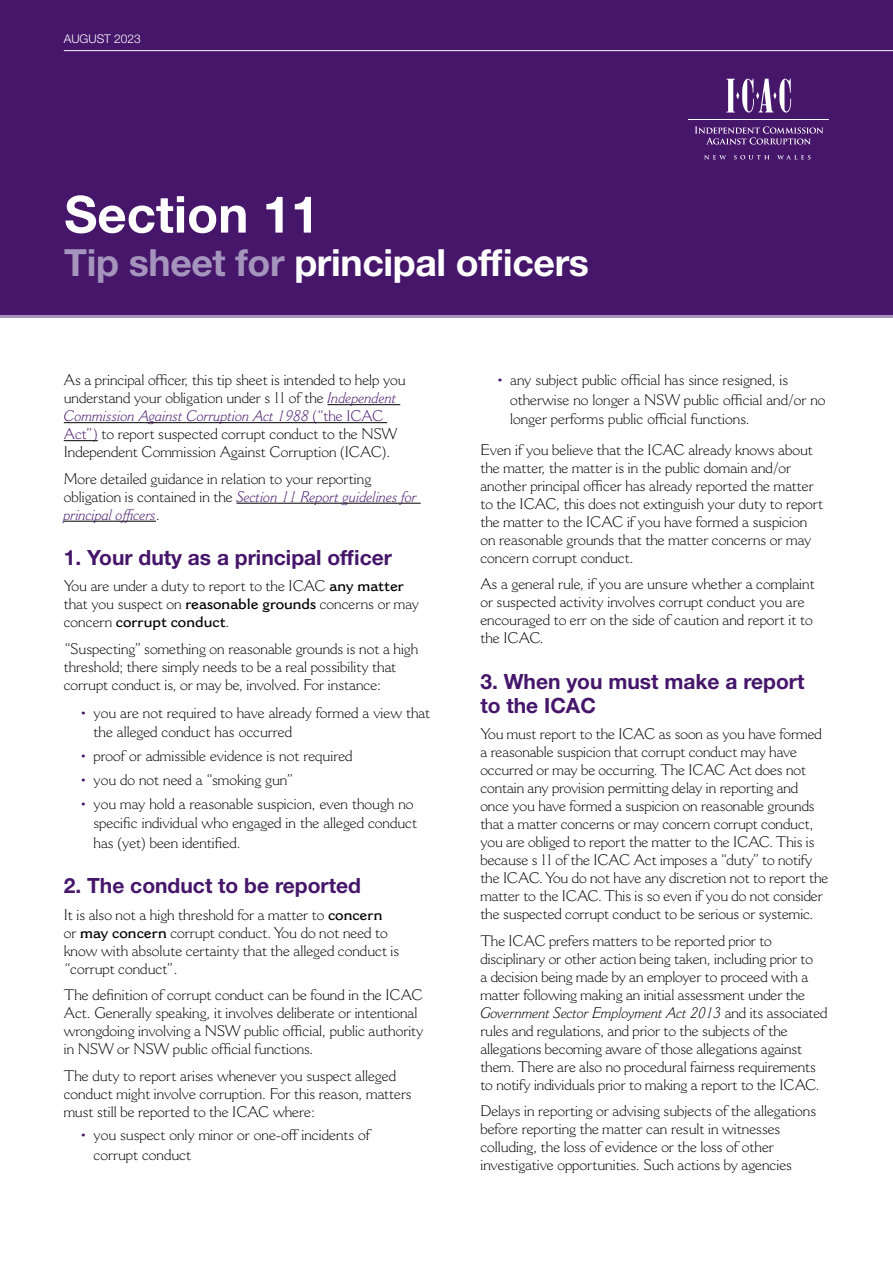
<style>
.page{position:relative;width:893px;height:1263px;background:#fff}
.page>*{position:absolute;margin:0;border:0;box-sizing:border-box;transform-origin:0 0}
.t1{font:700 51px "Helvetica Neue LT Std";color:#fff}
.t2{font:700 37.5px "Helvetica Neue LT Std";letter-spacing:-.01em;color:#fff}
.t3{font:700 21px/24px "Helvetica Neue LT Std";color:#46166b}
.t4{font:300 15px/18px "Cantoria MT Std";color:#000}
.t5{font:300 12px "Helvetica Neue LT Std";color:#fff}
.s1{color:#a595bc}
.s2{font-style:italic;color:#46166b}
.s3{color:#46166b}
.s4{font-weight:600}
.s5{font-weight:600;color:#46166b}
.s6{font-style:italic}
</style>
<div class="page">
<div style="left:0;top:0;width:893px;height:315px;background:#46166b"></div>
<svg style="left:695px;top:126px;width:128px;height:19px;background:#674086"></svg>
<svg style="left:704px;top:155px;width:22px;height:5px"></svg>
<svg style="left:734px;top:155px;width:35px;height:5px"></svg>
<svg style="left:777px;top:155px;width:33px;height:5px"></svg>
<svg style="left:726px;top:79px;width:65px;height:34px"></svg>
<hr style="left:689px;top:119px;width:140px;height:1px;background:#fff">
<hr style="left:64px;top:50px;width:829px;height:1px;background:#fff">
<hr style="left:327px;top:404px;width:73px;height:1px;background:#000">
<hr style="left:64px;top:422px;width:323px;height:1px;background:#000">
<hr style="left:64px;top:440px;width:34px;height:1px;background:#000">
<hr style="left:236px;top:503px;width:185px;height:1px;background:#000">
<hr style="left:64px;top:521px;width:92px;height:1px;background:#000">
<hr style="left:0;top:315px;width:893px;height:2px;background:#a595bc">
<p class="t5" style="left:64px;top:31px;width:79px">AUGUST 2023</p>
<h1 class="t1" style="left:64px;top:183px;width:257px">Section 11</h1>
<h2 class="t2" style="left:64px;top:240px;width:526px"><span class="s1">Tip sheet for</span> principal officers</h2>
<p class="t4" style="left:64px;top:371px;width:343px">As a principal officer, this tip sheet is intended to help you understand your obligation under s 11 of the <span class="s2">Independent Commission Against Corruption Act 1988</span> <span class="s3">(“the ICAC Act”)</span> to report suspected corrupt conduct to the NSW Independent Commission Against Corruption (ICAC).</p>
<p class="t4" style="left:64px;top:469px;width:355px">More detailed guidance in relation to your reporting obligation is contained in the <span class="s2">Section 11 Report guidelines for principal officers</span>.</p>
<h3 class="t3" style="left:64px;top:545px;width:330px">1. Your duty as a principal officer</h3>
<p class="t4" style="left:64px;top:577px;width:357px">You are under a duty to report to the ICAC <span class="s4">any matter </span>that you suspect on <span class="s4">reasonable grounds</span> concerns or may concern <span class="s4">corrupt conduct</span>.</p>
<p class="t4" style="left:64px;top:640px;width:356px">“Suspecting” something on reasonable grounds is not a high threshold; there simply needs to be a real possibility that corrupt conduct is, or may be, involved. For instance:</p>
<p class="t4" style="left:94px;top:703px;width:338px;line-height:19.5px;text-indent:-13px"><span class="s5">•</span> you are not required to have already formed a view that the alleged conduct has occurred</p>
<p class="t4" style="left:81px;top:747px;width:273px"><span class="s5">•</span> proof or admissible evidence is not required</p>
<p class="t4" style="left:81px;top:771px;width:215px"><span class="s5">•</span> you do not need a “smoking gun”</p>
<p class="t4" style="left:94px;top:794px;width:325px;line-height:19.5px;text-indent:-13px"><span class="s5">•</span> you may hold a reasonable suspicion, even though no specific individual who engaged in the alleged conduct has (yet) been identified.</p>
<h3 class="t3" style="left:64px;top:873px;width:299px">2. The conduct to be reported</h3>
<p class="t4" style="left:64px;top:905px;width:337px">It is also not a high threshold for a matter to <span class="s4">concern<br></span>or <span class="s4">may concern</span> corrupt conduct. You do not need to know with absolute certainty that the alleged conduct is “corrupt conduct”.</p>
<p class="t4" style="left:64px;top:986px;width:361px">The definition of corrupt conduct can be found in the ICAC Act. Generally speaking, it involves deliberate or intentional wrongdoing involving a NSW public official, public authority in NSW or NSW public official functions.</p>
<p class="t4" style="left:64px;top:1066px;width:349px">The duty to report arises whenever you suspect alleged conduct might involve corruption. For this reason, matters must still be reported to the ICAC where:</p>
<p class="t4" style="left:94px;top:1125px;width:278px;line-height:19.5px;text-indent:-13px"><span class="s5">•</span> you suspect only minor or one-off incidents of corrupt conduct</p>
<p class="t4" style="left:510px;top:370px;width:317px;line-height:19.5px;text-indent:-13px"><span class="s5">•</span> any subject public official has since resigned, is otherwise no longer a NSW public official and/or no longer performs public official functions.</p>
<p class="t4" style="left:480px;top:441px;width:344px">Even if you believe that the ICAC already knows about the matter, the matter is in the public domain and/or another principal officer has already reported the matter to the ICAC, this does not extinguish your duty to report the matter to the ICAC if you have formed a suspicion on reasonable grounds that the matter concerns or may concern corrupt conduct.</p>
<p class="t4" style="left:480px;top:575px;width:336px">As a general rule, if you are unsure whether a complaint or suspected activity involves corrupt conduct you are encouraged to err on the side of caution and report it to the ICAC.</p>
<h3 class="t3" style="left:480px;top:669px;width:325px">3. When you must make a report to the ICAC</h3>
<p class="t4" style="left:480px;top:725px;width:349px">You must report to the ICAC as soon as you have formed a reasonable suspicion that corrupt conduct may have occurred or may be occurring. The ICAC Act does not contain any provision permitting delay in reporting and once you have formed a suspicion on reasonable grounds that a matter concerns or may concern corrupt conduct, you are obliged to report the matter to the ICAC. This is because s 11 of the ICAC Act imposes a “duty” to notify the ICAC. You do not have any discretion not to report the matter to the ICAC. This is so even if you do not consider the suspected corrupt conduct to be serious or systemic.</p>
<p class="t4" style="left:480px;top:931px;width:349px">The ICAC prefers matters to be reported prior to disciplinary or other action being taken, including prior to<br>a decision being made by an employer to proceed with a matter following making an initial assessment under the <span class="s6">Government Sector Employment Act 2013</span> and its associated rules and regulations, and prior to the subjects of the allegations becoming aware of those allegations against them. There are also no procedural fairness requirements to notify individuals prior to making a report to the ICAC.</p>
<p class="t4" style="left:480px;top:1102px;width:337px">Delays in reporting or advising subjects of the allegations before reporting the matter can result in witnesses colluding, the loss of evidence or the loss of other investigative opportunities. Such actions by agencies</p>
</div>
